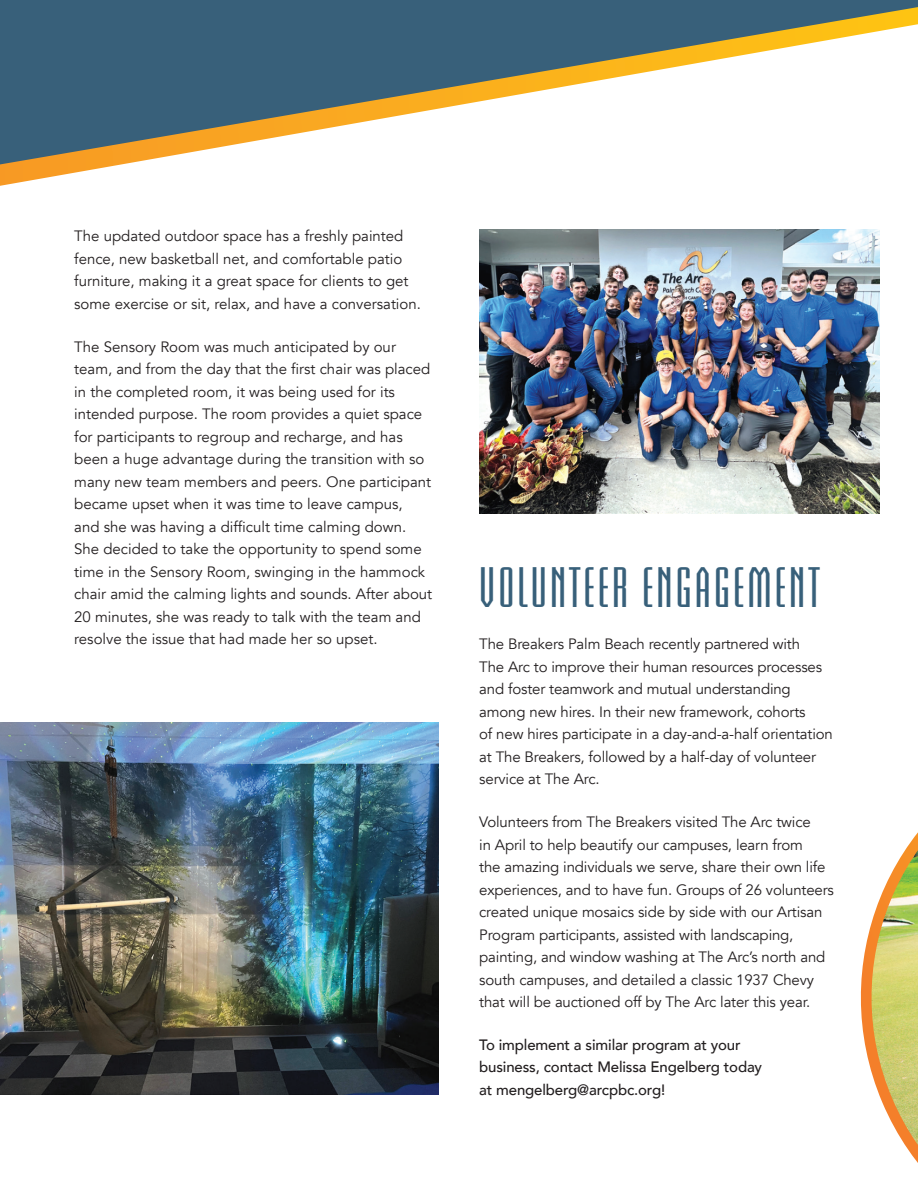
<style>
.page{position:relative;width:918px;height:1188px;background:#fff}
.page>*{position:absolute;margin:0;border:0;box-sizing:border-box;transform-origin:0 0}
.t1{font:600 condensed 48px "Briem Akademi Std";letter-spacing:.065em;color:#38607a}
.t2{font:15px/22.5px "Avenir";color:#231f20}
.t3{font:500 15px/22.5px "Avenir";letter-spacing:-.01em;color:#231f20}
</style>
<div class="page">
<img style="left:0;top:722px;width:438px;height:373px">
<svg style="left:860px;top:832px;width:58px;height:331px"></svg>
<img style="left:479px;top:229px;width:400px;height:284px">
<svg style="left:0;top:164px;width:124px;height:22px"></svg>
<svg style="left:0;top:0;width:918px;height:164px;fill:#38607a"></svg>
<p class="t2" style="left:74px;top:225px;width:348px">The updated outdoor space has a freshly painted fence, new basketball net, and comfortable patio furniture, making it a great space for clients to get some exercise or sit, relax, and have a conversation.</p>
<p class="t2" style="left:74px;top:336px;width:360px">The Sensory Room was much anticipated by our team, and from the day that the first chair was placed in the completed room, it was being used for its intended purpose. The room provides a quiet space for participants to regroup and recharge, and has been a huge advantage during the transition with so many new team members and peers. One participant became upset when it was time to leave campus,<br>and she was having a difficult time calming down.<br>She decided to take the opportunity to spend some time in the Sensory Room, swinging in the hammock chair amid the calming lights and sounds. After about 20 minutes, she was ready to talk with the team and resolve the issue that had made her so upset.</p>
<p class="t1" style="left:479px;top:561px;width:342px">VOLUNTEER ENGAGEMENT</p>
<p class="t2" style="left:479px;top:633px;width:355px">The Breakers Palm Beach recently partnered with<br>The Arc to improve their human resources processes and foster teamwork and mutual understanding among new hires. In their new framework, cohorts<br>of new hires participate in a day-and-a-half orientation at The Breakers, followed by a half-day of volunteer service at The Arc.</p>
<p class="t2" style="left:479px;top:811px;width:356px">Volunteers from The Breakers visited The Arc twice<br>in April to help beautify our campuses, learn from<br>the amazing individuals we serve, share their own life experiences, and to have fun. Groups of 26 volunteers created unique mosaics side by side with our Artisan Program participants, assisted with landscaping, painting, and window washing at The Arc’s north and south campuses, and detailed a classic 1937 Chevy that will be auctioned off by The Arc later this year.</p>
<p class="t3" style="left:479px;top:1033px;width:284px">To implement a similar program at your business, contact Melissa Engelberg today at mengelberg@arcpbc.org!</p>
</div>
